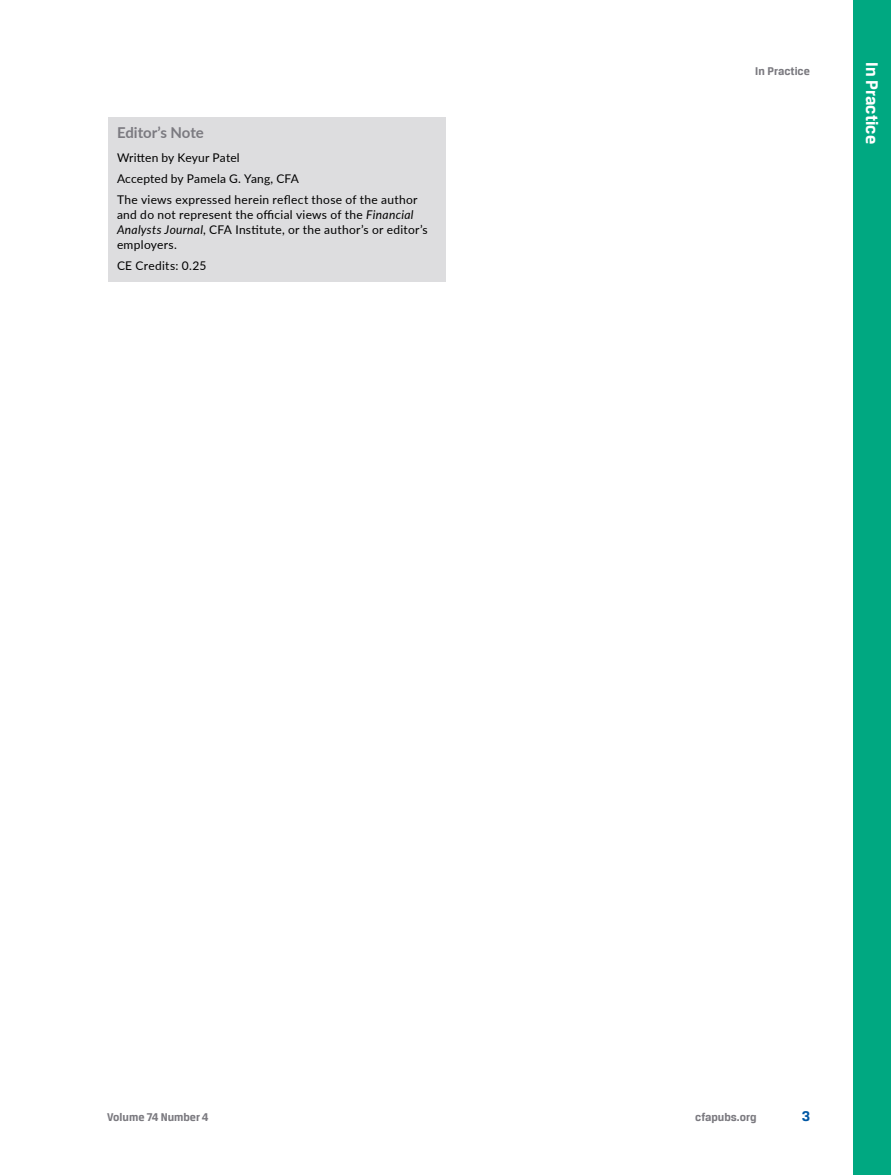
<style>
.page{position:relative;width:891px;height:1175px;background:#fff}
.page>*{position:absolute;margin:0;border:0;box-sizing:border-box;transform-origin:0 0}
.t1{font:700 18px "CFA Breuer Text";color:#fff}
.Editor_s-Note-Title{font:700 15px "Lato";letter-spacing:-.005em;color:#7b7a80}
.Running_Foot_Recto{font:700 15px "CFA Breuer Text";color:#0058a4}
.Editor_s-Note-Para{font:12px/15px "Lato";letter-spacing:.025em;color:#000}
.Running_Foot_Recto-2{font:700 12px "CFA Breuer Text";color:#7b7a80}
.s1{font-style:italic}
</style>
<div class="page">
<div style="left:853px;top:0;width:38px;height:1174px;background:#00a881"></div>
<div style="left:108px;top:117px;width:338px;height:33px;background:#dddddf"></div>
<div style="left:108px;top:143px;width:338px;height:30px;background:#dddddf"></div>
<div style="left:108px;top:164px;width:338px;height:30px;background:#dddddf"></div>
<div style="left:108px;top:185px;width:338px;height:75px;background:#dddddf"></div>
<div style="left:108px;top:251px;width:338px;height:30px;background:#dddddf"></div>
<p class="Editor_s-Note-Title" style="left:117px;top:122px;width:88px">Editor’s Note</p>
<p class="Editor_s-Note-Para" style="left:117px;top:150px;width:124px">Written by Keyur Patel</p>
<p class="Editor_s-Note-Para" style="left:117px;top:171px;width:184px">Accepted by Pamela G. Yang, CFA</p>
<p class="Editor_s-Note-Para" style="left:117px;top:192px;width:312px">The views expressed herein reflect those of the author and do not represent the official views of the <span class="s1">Financial Analysts Journal</span>, CFA Institute, or the author’s or editor’s employers.</p>
<p class="Editor_s-Note-Para" style="left:117px;top:258px;width:91px">CE Credits: 0.25</p>
<p class="Running_Foot_Recto-2" style="left:755px;top:64px;width:56px">In Practice</p>
<h1 class="t1" style="left:882px;top:62px;width:83px;rotate:90deg">In Practice</h1>
<p class="Running_Foot_Recto-2" style="left:107px;top:1110px;width:103px">Volume 74 Number 4</p>
<p class="Running_Foot_Recto-2" style="left:695px;top:1110px;width:63px">cfapubs.org</p>
<p class="Running_Foot_Recto" style="left:802px;top:1107px;width:10px">3</p>
</div>
